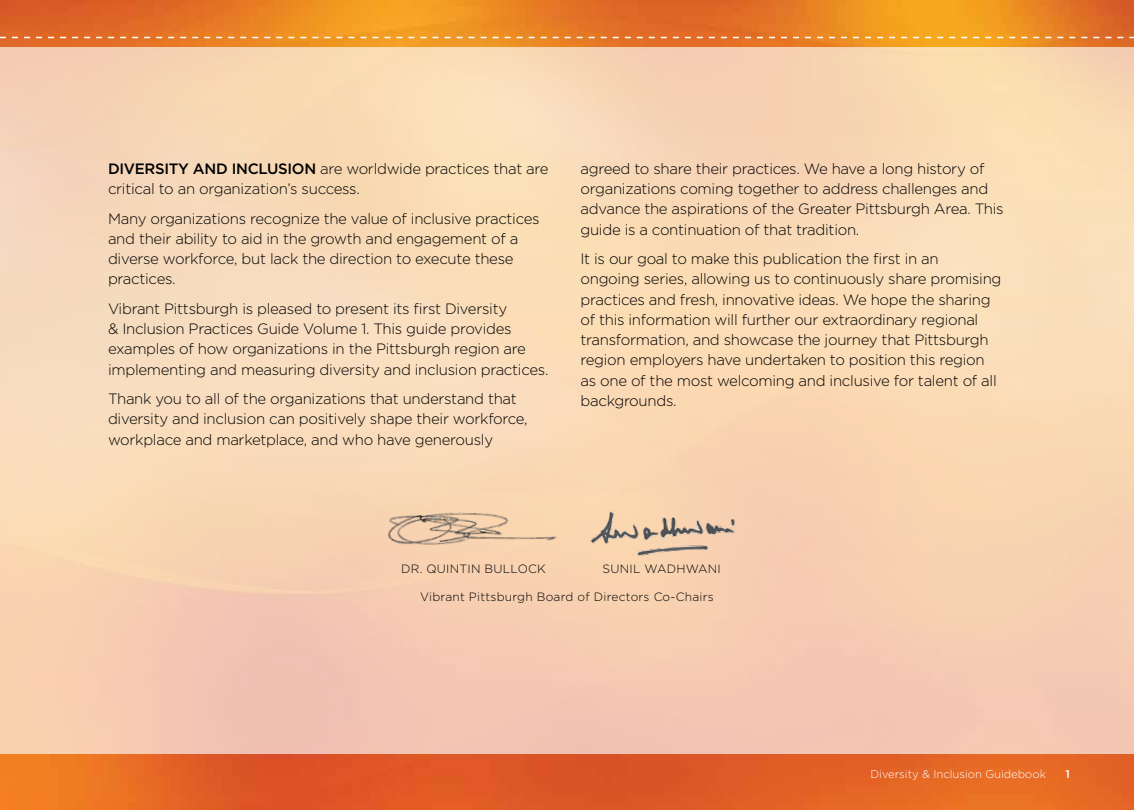
<style>
.page{position:relative;width:1134px;height:810px;background:#fff}
.page>*{position:absolute;margin:0;border:0;box-sizing:border-box;transform-origin:0 0}
.t1{font:300 15px/20.2px "Gotham";letter-spacing:-.02em;color:#000}
.t2{font:300 12px "Gotham";letter-spacing:.02em;color:#000}
.t3{font:300 11.25px "Gotham";color:#fff}
.t4{font:500 11.25px "Gotham";color:#fff}
.s1{font-weight:500}
</style>
<div class="page">
<img style="left:0;top:0;width:1134px;height:810px">
<div style="left:0;top:47px;width:1134px;height:707px;background:linear-gradient(to bottom,#fadfb9,#f6cbb2)"></div>
<svg style="left:0;top:37px;width:1134px;height:1px"></svg>
<img style="left:384px;top:507px;width:175px;height:45px">
<img style="left:586px;top:502px;width:168px;height:60px">
<p class="t1" style="left:108px;top:158px;width:442px"><span class="s1">DIVERSITY AND INCLUSION</span> are worldwide practices that are critical to an organization’s success.</p>
<p class="t1" style="left:108px;top:208px;width:433px">Many organizations recognize the value of inclusive practices and their ability to aid in the growth and engagement of a diverse workforce, but lack the direction to execute these practices.</p>
<p class="t1" style="left:108px;top:298px;width:442px">Vibrant Pittsburgh is pleased to present its first Diversity<br>&amp; Inclusion Practices Guide Volume 1. This guide provides examples of how organizations in the Pittsburgh region are implementing and measuring diversity and inclusion practices.</p>
<p class="t1" style="left:108px;top:388px;width:421px">Thank you to all of the organizations that understand that diversity and inclusion can positively shape their workforce, workplace and marketplace, and who have generously</p>
<p class="t1" style="left:580px;top:158px;width:425px">agreed to share their practices. We have a long history of organizations coming together to address challenges and advance the aspirations of the Greater Pittsburgh Area. This guide is a continuation of that tradition.</p>
<p class="t1" style="left:580px;top:248px;width:423px">It is our goal to make this publication the first in an ongoing series, allowing us to continuously share promising practices and fresh, innovative ideas. We hope the sharing of this information will further our extraordinary regional transformation, and showcase the journey that Pittsburgh region employers have undertaken to position this region as one of the most welcoming and inclusive for talent of all backgrounds.</p>
<p class="t2" style="left:401px;top:561px;width:146px">DR. QUINTIN BULLOCK</p>
<p class="t2" style="left:603px;top:561px;width:120px">SUNIL WADHWANI</p>
<p class="t2" style="left:420px;top:590px;width:295px">Vibrant Pittsburgh Board of Directors Co-Chairs</p>
<p class="t3" style="left:870px;top:767px;width:177px">Diversity &amp; Inclusion Guidebook</p>
<p class="t4" style="left:1065px;top:767px;width:6px">1</p>
</div>
